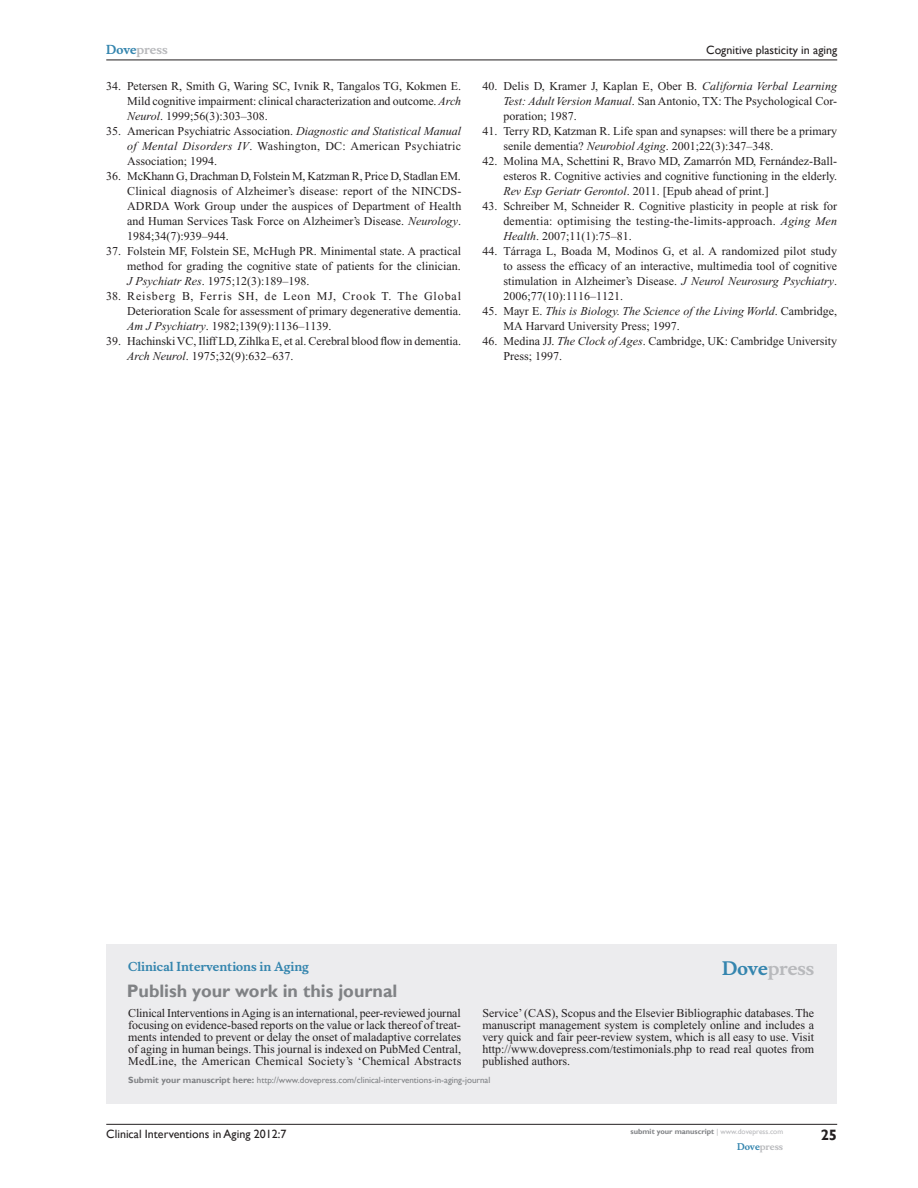
<style>
.page{position:relative;width:918px;height:1188px;background:#fff}
.page>*{position:absolute;margin:0;border:0;box-sizing:border-box;transform-origin:0 0}
.t1{font:700 18px "Gill Sans";color:#808285}
.t2{font:700 18px "Musee";color:#b8b9bc}
.t3{font:700 15px "Gill Sans";color:#231f20}
.t4{font:12px/15px "Times New Roman";color:#231f20;text-align:justify}
.t5{font:12px "Gill Sans";color:#231f20}
.t6{font:700 12px "Musee";color:#3485ae}
.t7{font:700 12px "Musee";color:#b8b9bc}
.t8{font:9px "Gill Sans";color:#808285}
.t9{font:700 9px "Musee";color:#b8b9bc}
.t10{font:700 7.5px "Gill Sans";color:#808285}
.s1{color:#3485ae}
.s2{font-style:italic}
.s3{font-weight:700}
.s4{font-weight:400;color:#b8b9bc}
</style>
<div class="page">
<div style="left:106px;top:944px;width:731px;height:159px;background:#ececee"></div>
<hr style="left:106px;top:1124px;width:731px;height:1px;background:#231f20">
<hr style="left:106px;top:60px;width:731px;height:1px;background:#231f20">
<p class="t7" style="left:106px;top:43px;width:63px"><span class="s1">Dove</span>press</p>
<p class="t4" style="left:127px;top:79px;width:335px;text-indent:-21px">34. Petersen R, Smith G, Waring SC, Ivnik R, Tangalos TG, Kokmen E.<br>Mild cognitive impairment: clinical characterization and outcome. <span class="s2">Arch Neurol</span>. 1999;56(3):303–308.</p>
<p class="t4" style="left:127px;top:124px;width:335px;text-indent:-21px">35. American Psychiatric Association. <span class="s2">Diagnostic and Statistical Manual of Mental Disorders IV</span>. Washington, DC: American Psychiatric Association; 1994.</p>
<p class="t4" style="left:127px;top:169px;width:336px;text-indent:-21px">36. McKhann G, Drachman D, Folstein M, Katzman R, Price D, Stadlan EM.<br>Clinical diagnosis of Alzheimer’s disease: report of the NINCDS-ADRDA Work Group under the auspices of Department of Health and Human Services Task Force on Alzheimer’s Disease. <span class="s2">Neurology</span>.<br>1984;34(7):939–944.</p>
<p class="t4" style="left:127px;top:244px;width:335px;text-indent:-21px">37. Folstein MF, Folstein SE, McHugh PR. Minimental state. A practical method for grading the cognitive state of patients for the clinician.<br><span class="s2">J Psychiatr Res</span>. 1975;12(3):189–198.</p>
<p class="t4" style="left:127px;top:289px;width:335px;text-indent:-21px">38. Reisberg B, Ferris SH, de Leon MJ, Crook T. The Global Deterioration Scale for assessment of primary degenerative dementia.<br><span class="s2">Am J Psychiatry</span>. 1982;139(9):1136–1139.</p>
<p class="t4" style="left:127px;top:334px;width:335px;text-indent:-21px">39. Hachinski VC, Iliff LD, Zihlka E, et al. Cerebral blood flow in dementia.<br><span class="s2">Arch Neurol</span>. 1975;32(9):632–637.</p>
<p class="t5" style="left:706px;top:43px;width:133px">Cognitive plasticity in aging</p>
<p class="t4" style="left:503px;top:79px;width:335px;text-indent:-21px">40. Delis D, Kramer J, Kaplan E, Ober B. <span class="s2">California Verbal Learning Test: Adult Version Manual</span>. San Antonio, TX: The Psychological Cor&shy;poration; 1987.</p>
<p class="t4" style="left:503px;top:124px;width:335px;text-indent:-21px">41. Terry RD, Katzman R. Life span and synapses: will there be a primary senile dementia? <span class="s2">Neurobiol Aging</span>. 2001;22(3):347–348.</p>
<p class="t4" style="left:503px;top:154px;width:335px;text-indent:-21px">42. Molina MA, Schettini R, Bravo MD, Zamarrón MD, Fernández-Ball&shy;esteros R. Cognitive activies and cognitive functioning in the elderly.<br><span class="s2">Rev Esp Geriatr Gerontol</span>. 2011. [Epub ahead of print.]</p>
<p class="t4" style="left:503px;top:199px;width:335px;text-indent:-21px">43. Schreiber M, Schneider R. Cognitive plasticity in people at risk for dementia: optimising the testing-the-limits-approach. <span class="s2">Aging Men Health</span>. 2007;11(1):75–81.</p>
<p class="t4" style="left:503px;top:244px;width:335px;text-indent:-21px">44. Tárraga L, Boada M, Modinos G, et al. A randomized pilot study to assess the efficacy of an interactive, multimedia tool of cognitive stimulation in Alzheimer’s Disease. <span class="s2">J Neurol Neurosurg Psychiatry</span>.<br>2006;77(10):1116–1121.</p>
<p class="t4" style="left:503px;top:304px;width:335px;text-indent:-21px">45. Mayr E. <span class="s2">This is Biology. The Science of the Living World</span>. Cambridge,<br>MA Harvard University Press; 1997.</p>
<p class="t4" style="left:503px;top:334px;width:335px;text-indent:-21px">46. Medina JJ. <span class="s2">The Clock of Ages</span>. Cambridge, UK: Cambridge University<br>Press; 1997.</p>
<p class="t6" style="left:128px;top:959px;width:182px">Clinical Interventions in Aging</p>
<h1 class="t1" style="left:127px;top:980px;width:272px">Publish your work in this journal</h1>
<h1 class="t2" style="left:722px;top:958px;width:94px"><span class="s1">Dove</span>press</h1>
<p class="t4" style="left:128px;top:1007px;width:335px;line-height:12px">Clinical Interventions in Aging is an international, peer-reviewed journal focusing on evidence-based reports on the value or lack thereof of treat&shy;ments intended to prevent or delay the onset of maladaptive correlates of aging in human beings. This journal is indexed on PubMed Central, MedLine, the American Chemical Society’s ‘Chemical Abstracts</p>
<p class="t4" style="left:482px;top:1007px;width:333px;line-height:12px">Service’ (CAS), Scopus and the Elsevier Bibliographic databases. The manuscript management system is completely online and includes a very quick and fair peer-review system, which is all easy to use. Visit http://www.dovepress.com/testimonials.php to read real quotes from published authors.</p>
<p class="t8" style="left:128px;top:1075px;width:364px"><span class="s3">Submit your manuscript here:</span> http://www.dovepress.com/clinical-interventions-in-aging-journal</p>
<p class="t5" style="left:106px;top:1127px;width:182px">Clinical Interventions in Aging 2012:7</p>
<p class="t10" style="left:631px;top:1127px;width:154px">submit your manuscript <span class="s4">| www.dovepress.com</span></p>
<p class="t9" style="left:737px;top:1141px;width:48px"><span class="s1">Dove</span>press</p>
<p class="t3" style="left:821px;top:1126px;width:18px">25</p>
</div>
